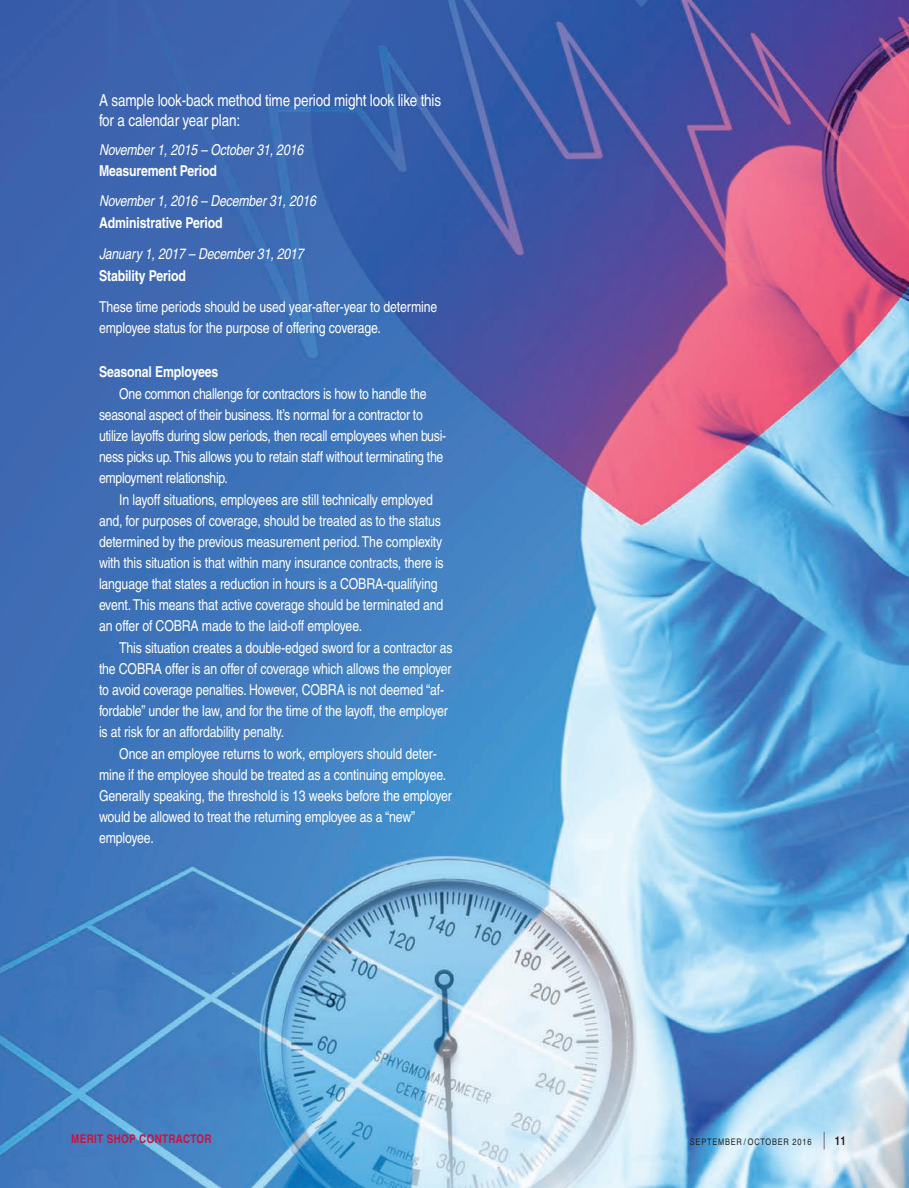
<style>
.page{position:relative;width:909px;height:1188px;background:#fff}
.page>*{position:absolute;margin:0;border:0;box-sizing:border-box;transform-origin:0 0}
.t1{font:condensed 16.5px/19.8px "Helvetica";letter-spacing:-.01em;color:#fff}
.t2{font:condensed 15px/21px "Helvetica";letter-spacing:-.01em;color:#fff}
.t3{font:italic condensed 15px/21px "Helvetica";letter-spacing:-.01em;color:#fff}
.t4{font:700 condensed 15px "Helvetica";letter-spacing:-.01em;color:#fff}
.t5{font:700 condensed 12px "Helvetica";letter-spacing:.03em;color:#cd1141}
.t6{font:condensed 9px "Helvetica";letter-spacing:.09em;color:#231f20}
.s1{font-weight:700;font-style:normal}
.s2{font-family:"Helvetica LT Std";font-weight:300;font-size:17.7px}
.s3{font-weight:700;font-size:12px}
</style>
<div class="page">
<img style="left:0;top:0;width:909px;height:1188px">
<p class="t1" style="left:99px;top:90px;width:344px">A sample look-back method time period might look like this for a calendar year plan:</p>
<p class="t3" style="left:99px;top:139px;width:206px">November 1, 2015 – October 31, 2016<br><span class="s1">Measurement Period</span></p>
<p class="t3" style="left:99px;top:190px;width:219px">November 1, 2016 – December 31, 2016</p>
<p class="t4" style="left:99px;top:214px;width:125px">Administrative Period</p>
<p class="t3" style="left:99px;top:243px;width:206px">January 1, 2017 – December 31, 2017</p>
<p class="t4" style="left:99px;top:266px;width:88px">Stability Period</p>
<p class="t2" style="left:99px;top:296px;width:340px">These time periods should be used year-after-year to determine employee status for the purpose of offering coverage.</p>
<p class="t4" style="left:99px;top:362px;width:121px">Seasonal Employees</p>
<p class="t2" style="left:99px;top:383px;width:349px;text-indent:20px">One common challenge for contractors is how to handle the seasonal aspect of their business. It’s normal for a contractor to utilize layoffs during slow periods, then recall employees when busi&shy;ness picks up. This allows you to retain staff without terminating the employment relationship.</p>
<p class="t2" style="left:99px;top:489px;width:346px;text-indent:20px">In layoff situations, employees are still technically employed and, for purposes of coverage, should be treated as to the status determined by the previous measurement period. The complexity with this situation is that within many insurance contracts, there is language that states a reduction in hours is a COBRA-qualifying event. This means that active coverage should be terminated and an offer of COBRA made to the laid-off employee.</p>
<p class="t2" style="left:99px;top:637px;width:355px;text-indent:20px">This situation creates a double-edged sword for a contractor as the COBRA offer is an offer of coverage which allows the employer to avoid coverage penalties. However, COBRA is not deemed “af&shy;fordable” under the law, and for the time of the layoff, the employer is at risk for an affordability penalty.</p>
<p class="t2" style="left:99px;top:743px;width:354px;text-indent:20px">Once an employee returns to work, employers should deter&shy;mine if the employee should be treated as a continuing employee.<br>Generally speaking, the threshold is 13 weeks before the employer would be allowed to treat the returning employee as a “new” employee.</p>
<p class="t5" style="left:71px;top:1132px;width:142px">MERIT SHOP CONTRACTOR</p>
<p class="t6" style="left:690px;top:1136px;width:158px">SEPTEMBER / OCTOBER 2016 <span class="s2">|</span> <span class="s3">11</span></p>
</div>
